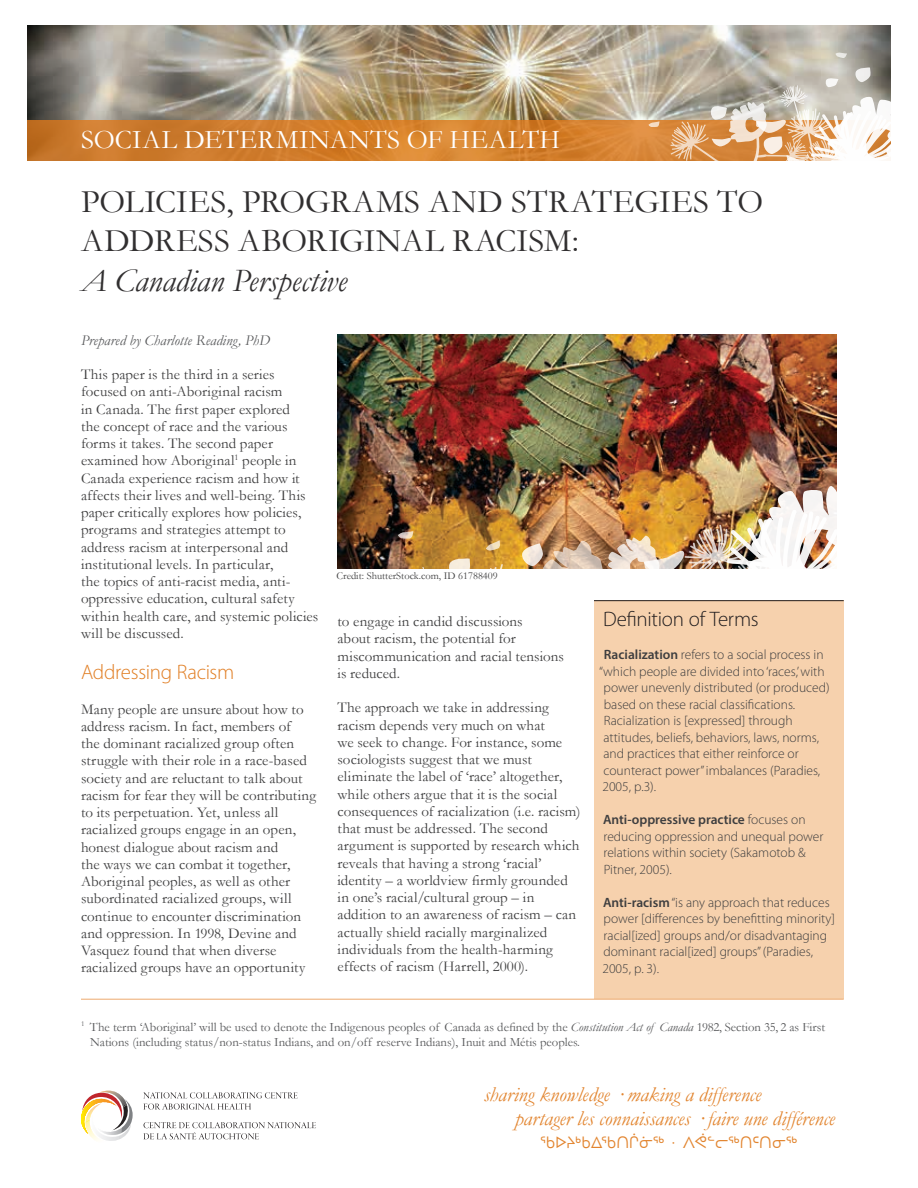
<style>
.page{position:relative;width:918px;height:1188px;background:#fff}
.page>*{position:absolute;margin:0;border:0;box-sizing:border-box;transform-origin:0 0}
.t1{font:33px/39.6px "Garamond";letter-spacing:.005em;color:#312f30}
.t2{font:italic 33px "Garamond";color:#312f30}
.t3{font:27px "Garamond";letter-spacing:.015em;color:#fff}
.t4{font:italic 21px/23.2px "Garamond";letter-spacing:-.005em;color:#e2842e}
.t5{font:300 21px "Myriad Pro";letter-spacing:-.015em;color:#231f20}
.t6{font:300 21px "Myriad Pro";letter-spacing:-.015em;color:#e17f25}
.t7{font:15px/17.2px "Garamond";letter-spacing:.01em;color:#3e3e3f}
.t8{font:italic 15px "Garamond";letter-spacing:.005em;color:#57585a}
.t9{font:15px "Pigiarniq";letter-spacing:.01em;color:#e2842e}
.t10{font:300 13.5px/16.5px "Myriad Pro";color:#3e3e3f}
.t11{font:12.75px/15px "Garamond";color:#57585a}
.t12{font:10.5px "Garamond";color:#3e3e3f}
.s1{font-weight:600}
.s2{font-style:italic}
</style>
<div class="page">
<img style="left:338px;top:335px;width:499px;height:233px">
<img style="left:398px;top:484px;width:439px;height:85px">
<img style="left:27px;top:26px;width:864px;height:94px">
<svg style="left:27px;top:120px;width:644px;height:41px;background:#d27f2e"></svg>
<svg style="left:648px;top:121px;width:12px;height:7px"></svg>
<svg style="left:836px;top:52px;width:11px;height:7px"></svg>
<svg style="left:671px;top:67px;width:220px;height:94px"></svg>
<div style="left:594px;top:600px;width:250px;height:399px;background:#f6d1ad"></div>
<hr style="left:594px;top:600px;width:250px;height:1px;background:#231f20">
<svg style="left:143px;top:1092px;width:155px;height:18px"></svg>
<svg style="left:143px;top:1122px;width:173px;height:17px"></svg>
<svg style="left:81px;top:1091px;width:52px;height:50px"></svg>
<hr style="left:81px;top:999px;width:763px;height:1px;background:#eda96d">
<h2 class="t3" style="left:81px;top:124px;width:480px">SOCIAL DETERMINANTS OF HEALTH</h2>
<h1 class="t1" style="left:81px;top:181px;width:684px">POLICIES, PROGRAMS AND STRATEGIES TO<br>ADDRESS ABORIGINAL RACISM:</h1>
<h1 class="t2" style="left:81px;top:261px;width:268px">A Canadian Perspective</h1>
<p class="t8" style="left:81px;top:331px;width:190px">Prepared by Charlotte Reading, PhD</p>
<p class="t7" style="left:81px;top:366px;width:239px">This paper is the third in a series focused on anti-Aboriginal racism<br>in Canada. The first paper explored<br>the concept of race and the various forms it takes. The second paper examined how Aboriginal<sup>1</sup> people in Canada experience racism and how it affects their lives and well-being. This paper critically explores how policies, programs and strategies attempt to address racism at interpersonal and institutional levels. In particular,<br>the topics of anti-racist media, anti&shy;oppressive education, cultural safety within health care, and systemic policies will be discussed.</p>
<h3 class="t6" style="left:81px;top:661px;width:155px">Addressing Racism</h3>
<p class="t7" style="left:81px;top:700px;width:237px">Many people are unsure about how to address racism. In fact, members of<br>the dominant racialized group often struggle with their role in a race-based society and are reluctant to talk about racism for fear they will be contributing to its perpetuation. Yet, unless all racialized groups engage in an open, honest dialogue about racism and<br>the ways we can combat it together, Aboriginal peoples, as well as other subordinated racialized groups, will continue to encounter discrimination and oppression. In 1998, Devine and Vasquez found that when diverse racialized groups have an opportunity</p>
<p class="t12" style="left:337px;top:569px;width:163px">Credit: ShutterStock.com, ID 61788409</p>
<p class="t7" style="left:338px;top:613px;width:228px">to engage in candid discussions<br>about racism, the potential for miscommunication and racial tensions is reduced.</p>
<p class="t7" style="left:338px;top:699px;width:244px">The approach we take in addressing racism depends very much on what<br>we seek to change. For instance, some sociologists suggest that we must eliminate the label of ‘race’ altogether, while others argue that it is the social consequences of racialization (i.e. racism) that must be addressed. The second argument is supported by research which reveals that having a strong ‘racial’ identity – a worldview firmly grounded in one’s racial/cultural group – in addition to an awareness of racism – can actually shield racially marginalized individuals from the health-harming effects of racism (Harrell, 2000).</p>
<h3 class="t5" style="left:603px;top:608px;width:157px">Definition of Terms</h3>
<p class="t10" style="left:604px;top:647px;width:221px"><span class="s1">Racialization</span> refers to a social process in</p>
<p class="t10" style="left:599px;top:663px;width:227px">“which people are divided into ‘races,’ with</p>
<p class="t10" style="left:604px;top:680px;width:228px">power unevenly distributed (or produced)</p>
<p class="t10" style="left:604px;top:696px;width:193px">based on these racial classifications.</p>
<p class="t10" style="left:604px;top:713px;width:190px">Racialization is [expressed] through</p>
<p class="t10" style="left:603px;top:729px;width:217px">attitudes, beliefs, behaviors, laws, norms,</p>
<p class="t10" style="left:603px;top:746px;width:197px">and practices that either reinforce or</p>
<p class="t10" style="left:603px;top:762px;width:218px">counteract power” imbalances (Paradies,</p>
<p class="t10" style="left:602px;top:779px;width:55px">2005, p.3).</p>
<p class="t10" style="left:603px;top:812px;width:222px"><span class="s1">Anti-oppressive practice</span> focuses on reducing oppression and unequal power relations within society (Sakamotob &amp;<br>Pitner, 2005).</p>
<p class="t10" style="left:602px;top:894px;width:234px"><span class="s1">Anti-racism</span> “is any approach that reduces power [differences by benefitting minority] racial[ized] groups and/or disadvantaging dominant racial[ized] groups” (Paradies, 2005, p. 3).</p>
<p class="t11" style="left:90px;top:1019px;width:737px;text-indent:-9px"><sup>1</sup> The term ‘Aboriginal’ will be used to denote the Indigenous peoples of Canada as defined by the <span class="s2">Constitution Act of Canada</span> 1982, Section 35, 2 as First<br>Nations (including status/non-status Indians, and on/off reserve Indians), Inuit and Métis peoples.</p>
<h3 class="t4" style="left:515px;top:1083px;width:321px;text-indent:-32px">sharing knowledge · making a difference<br>partager les connaissances · faire une différence</h3>
<p class="t9" style="left:540px;top:1132px;width:258px">ᖃᐅᔨᒃᑲᐃᖃᑎᒌᓃᖅ · ᐱᕚᓪᓕᖅᑎᑦᑎᓂᖅ</p>
</div>
